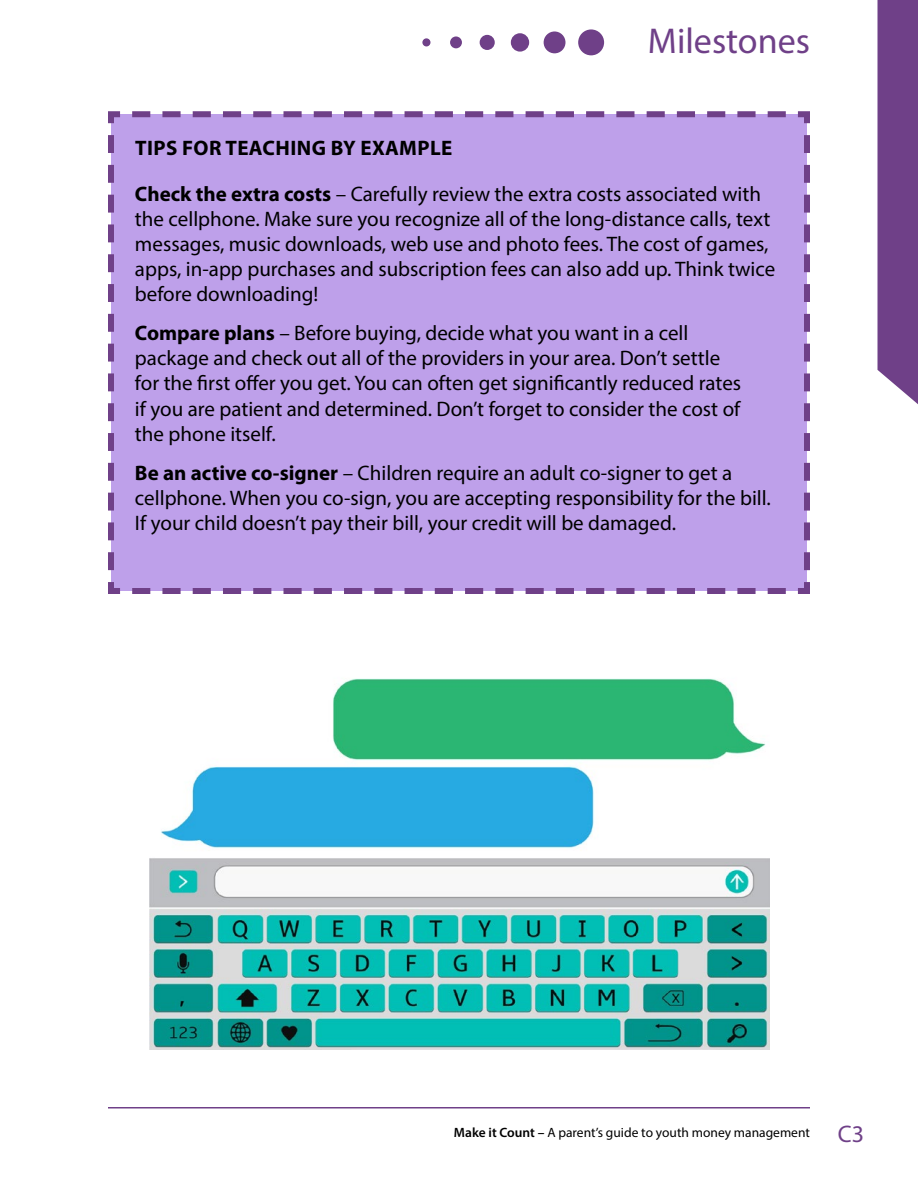
<style>
.page{position:relative;width:918px;height:1188px;background:#fff}
.page>*{position:absolute;margin:0;border:0;box-sizing:border-box;transform-origin:0 0}
.t1{font:36px "Myriad Pro";color:#6f4088}
.t2{font:21px/25.2px "Myriad Pro";color:#000}
.t3{font:13.5px "Myriad Pro";color:#000}
.s1{font-weight:700}
.s2{font-weight:600}
.s3{font-size:24px;color:#6f4088}
</style>
<div class="page">
<div style="left:878px;top:0;width:40px;height:404px;background:#6f4088"></div>
<hr style="left:108px;top:1107px;width:702px;height:1px;background:#6f4088">
<div style="left:578px;top:29px;width:26px;height:26px;background:#6f4088;border-radius:50%"></div>
<div style="left:544px;top:31px;width:21px;height:22px;background:#6f4088;border-radius:50%"></div>
<div style="left:511px;top:33px;width:18px;height:19px;background:#6f4088;border-radius:50%"></div>
<div style="left:480px;top:35px;width:15px;height:15px;background:#6f4088;border-radius:50%"></div>
<div style="left:450px;top:36px;width:12px;height:12px;background:#6f4088;border-radius:50%"></div>
<div style="left:422px;top:38px;width:8px;height:8px;background:#6f4088;border-radius:50%"></div>
<div style="left:108px;top:111px;width:702px;height:483px;background:#bea0ea"></div>
<img style="left:150px;top:678px;width:620px;height:371px">
<h1 class="t1" style="left:648px;top:19px;width:164px">Milestones</h1>
<p class="t2" style="left:135px;top:125px;width:628px;line-height:45.5px"><span class="s1">TIPS FOR TEACHING BY EXAMPLE<br>Check the extra costs</span> – Carefully review the extra costs associated with</p>
<p class="t2" style="left:135px;top:206px;width:642px">the cellphone. Make sure you recognize all of the long-distance calls, text messages, music downloads, web use and photo fees. The cost of games, apps, in-app purchases and subscription fees can also add up. Think twice before downloading!</p>
<p class="t2" style="left:135px;top:320px;width:608px"><span class="s1">Compare plans</span> – Before buying, decide what you want in a cell package and check out all of the providers in your area. Don’t settle for the first offer you get. You can often get significantly reduced rates if you are patient and determined. Don’t forget to consider the cost of the phone itself.</p>
<p class="t2" style="left:135px;top:460px;width:637px"><span class="s1">Be an active co-signer</span> – Children require an adult co-signer to get a cellphone. When you co-sign, you are accepting responsibility for the bill.<br>If your child doesn’t pay their bill, your credit will be damaged.</p>
<p class="t3" style="left:454px;top:1125px;width:412px"><span class="s2">Make it Count –</span> A parent’s guide to youth money management <span class="s3">C3</span></p>
</div>
